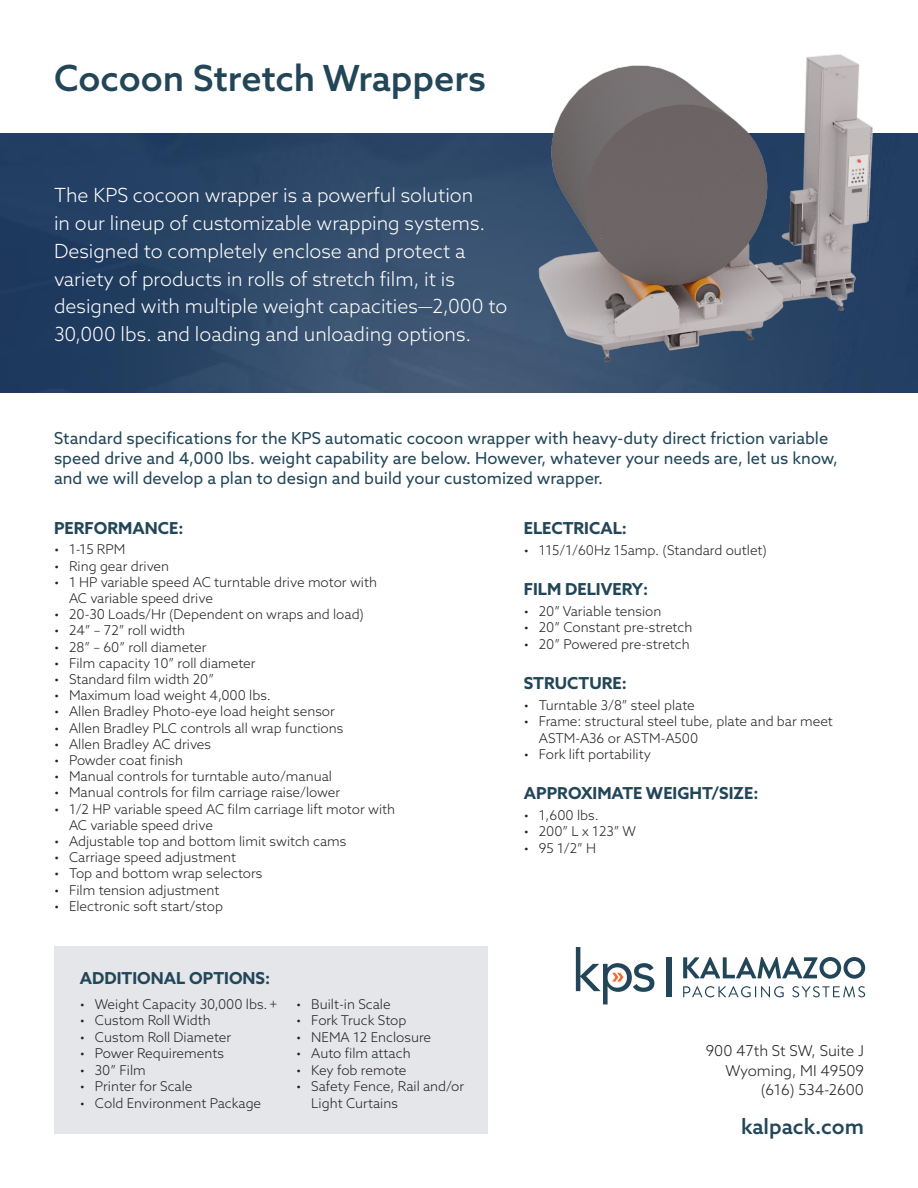
<style>
.page{position:relative;width:918px;height:1188px;background:#fff}
.page>*{position:absolute;margin:0;border:0;box-sizing:border-box;transform-origin:0 0}
.product_name{font:500 36px "Azo Sans";color:#224658}
.t1{font:500 21px "Azo Sans";color:#224658}
.summary{font:300 19.5px/27.9px "Azo Sans";color:#fff}
.body{font:16.5px/19.8px "Azo Sans";color:#224658}
.subhead{font:700 16.5px "Azo Sans";color:#224658}
.t2{font:300 15px "Azo Sans";color:#231f20}
.t3{font:300 13.5px/16.5px "Azo Sans";color:#231f20}
</style>
<div class="page">
<div style="left:54px;top:946px;width:433px;height:188px;background:#e5e6ea"></div>
<img style="left:0;top:134px;width:918px;height:258px">
<img style="left:535px;top:54px;width:346px;height:328px">
<svg style="left:683px;top:957px;width:182px;height:22px"></svg>
<svg style="left:683px;top:986px;width:101px;height:11px"></svg>
<svg style="left:792px;top:986px;width:73px;height:11px"></svg>
<div style="left:666px;top:957px;width:5px;height:40px;background:#224658"></div>
<svg style="left:576px;top:947px;width:78px;height:57px"></svg>
<p class="product_name" style="left:54px;top:55px;width:434px">Cocoon Stretch Wrappers</p>
<p class="summary" style="left:54px;top:181px;width:455px">The KPS cocoon wrapper is a powerful solution<br>in our lineup of customizable wrapping systems.<br>Designed to completely enclose and protect a variety of products in rolls of stretch film, it is designed with multiple weight capacities—2,000 to 30,000 lbs. and loading and unloading options.</p>
<p class="body" style="left:54px;top:428px;width:786px">Standard specifications for the KPS automatic cocoon wrapper with heavy-duty direct friction variable speed drive and 4,000 lbs. weight capability are below. However, whatever your needs are, let us know, and we will develop a plan to design and build your customized wrapper.</p>
<p class="subhead" style="left:54px;top:517px;width:131px">PERFORMANCE:</p>
<p class="t3" style="left:54px;top:541px;width:73px">• 1-15 RPM</p>
<p class="t3" style="left:54px;top:557px;width:117px">• Ring gear driven</p>
<p class="t3" style="left:69px;top:574px;width:310px;text-indent:-15px">• 1 HP variable speed AC turntable drive motor with<br>AC variable speed drive</p>
<p class="t3" style="left:54px;top:606px;width:312px">• 20-30 Loads/Hr (Dependent on wraps and load)</p>
<p class="t3" style="left:54px;top:622px;width:133px">• 24” – 72” roll width</p>
<p class="t3" style="left:54px;top:638px;width:154px">• 28” – 60” roll diameter</p>
<p class="t3" style="left:54px;top:655px;width:203px">• Film capacity 10” roll diameter</p>
<p class="t3" style="left:54px;top:671px;width:161px">• Standard film width 20”</p>
<p class="t3" style="left:54px;top:687px;width:219px">• Maximum load weight 4,000 lbs.</p>
<p class="t3" style="left:54px;top:703px;width:282px">• Allen Bradley Photo-eye load height sensor</p>
<p class="t3" style="left:54px;top:719px;width:291px">• Allen Bradley PLC controls all wrap functions</p>
<p class="t3" style="left:54px;top:736px;width:159px">• Allen Bradley AC drives</p>
<p class="t3" style="left:54px;top:752px;width:131px">• Powder coat finish</p>
<p class="t3" style="left:54px;top:768px;width:280px">• Manual controls for turntable auto/manual</p>
<p class="t3" style="left:54px;top:784px;width:288px">• Manual controls for film carriage raise/lower</p>
<p class="t3" style="left:69px;top:801px;width:328px;text-indent:-15px">• 1/2 HP variable speed AC film carriage lift motor with<br>AC variable speed drive</p>
<p class="t3" style="left:54px;top:833px;width:294px">• Adjustable top and bottom limit switch cams</p>
<p class="t3" style="left:54px;top:849px;width:184px">• Carriage speed adjustment</p>
<p class="t3" style="left:54px;top:865px;width:210px">• Top and bottom wrap selectors</p>
<p class="t3" style="left:54px;top:881px;width:167px">• Film tension adjustment</p>
<p class="t3" style="left:54px;top:898px;width:171px">• Electronic soft start/stop</p>
<p class="subhead" style="left:80px;top:967px;width:192px">ADDITIONAL OPTIONS:</p>
<p class="t3" style="left:80px;top:995px;width:199px">• Weight Capacity 30,000 lbs. +</p>
<p class="t3" style="left:80px;top:1012px;width:132px">• Custom Roll Width</p>
<p class="t3" style="left:80px;top:1028px;width:153px">• Custom Roll Diameter</p>
<p class="t3" style="left:80px;top:1045px;width:146px">• Power Requirements</p>
<p class="t3" style="left:80px;top:1061px;width:67px">• 30” Film</p>
<p class="t3" style="left:80px;top:1078px;width:114px">• Printer for Scale</p>
<p class="t3" style="left:80px;top:1094px;width:183px">• Cold Environment Package</p>
<p class="t3" style="left:296px;top:995px;width:96px">• Built-in Scale</p>
<p class="t3" style="left:296px;top:1012px;width:112px">• Fork Truck Stop</p>
<p class="t3" style="left:296px;top:1028px;width:137px">• NEMA 12 Enclosure</p>
<p class="t3" style="left:296px;top:1045px;width:116px">• Auto film attach</p>
<p class="t3" style="left:296px;top:1061px;width:112px">• Key fob remote</p>
<p class="t3" style="left:311px;top:1078px;width:154px;text-indent:-15px">• Safety Fence, Rail and/or<br>Light Curtains</p>
<p class="subhead" style="left:524px;top:517px;width:105px">ELECTRICAL:</p>
<p class="t3" style="left:524px;top:542px;width:245px">• 115/1/60Hz 15amp. (Standard outlet)</p>
<p class="subhead" style="left:524px;top:578px;width:126px">FILM DELIVERY:</p>
<p class="t3" style="left:524px;top:602px;width:139px">• 20” Variable tension</p>
<p class="t3" style="left:524px;top:619px;width:170px">• 20” Constant pre-stretch</p>
<p class="t3" style="left:524px;top:635px;width:167px">• 20” Powered pre-stretch</p>
<p class="subhead" style="left:524px;top:672px;width:104px">STRUCTURE:</p>
<p class="t3" style="left:524px;top:696px;width:173px">• Turntable 3/8” steel plate</p>
<p class="t3" style="left:539px;top:713px;width:296px;text-indent:-15px">• Frame: structural steel tube, plate and bar meet<br>ASTM-A36 or ASTM-A500</p>
<p class="t3" style="left:524px;top:746px;width:129px">• Fork lift portability</p>
<p class="subhead" style="left:524px;top:782px;width:236px">APPROXIMATE WEIGHT/SIZE:</p>
<p class="t3" style="left:524px;top:807px;width:77px">• 1,600 lbs.</p>
<p class="t3" style="left:524px;top:823px;width:114px">• 200” L x 123” W</p>
<p class="t3" style="left:524px;top:840px;width:74px">• 95 1/2” H</p>
<p class="t2" style="left:706px;top:1041px;width:160px">900 47th St SW, Suite J</p>
<p class="t2" style="left:725px;top:1061px;width:140px">Wyoming, MI 49509</p>
<p class="t2" style="left:761px;top:1080px;width:105px">(616) 534-2600</p>
<p class="t1" style="left:741px;top:1113px;width:124px">kalpack.com</p>
</div>
